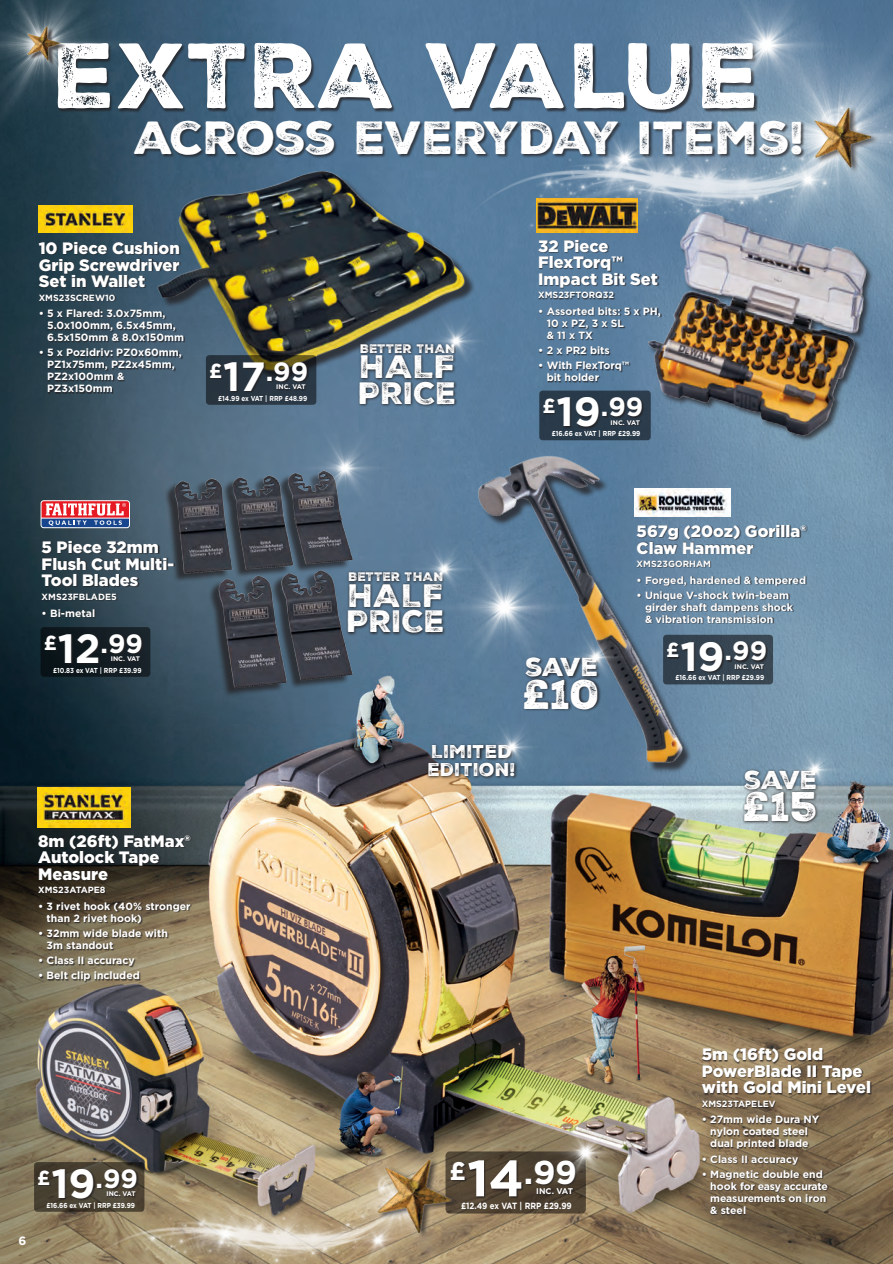
<style>
.page{position:relative;width:893px;height:1264px;background:#fff}
.page>*{position:absolute;margin:0;border:0;box-sizing:border-box;transform-origin:0 0}
.t1{font:89.55px "Nexa Rust Sans Black 2";letter-spacing:-.005em;color:#fff}
.t2{font:45px "Nexa Rust Sans Black 2";letter-spacing:-.01em;color:#fff}
.t3{font:40.2px "Nexa Rust Sans Black 2";color:#fff}
.t4{font:700 33px "Gotham";color:#fff}
.t5{font:31.5px "Nexa Rust Sans Black 2";color:#fff}
.t6{font:30px "Nexa Rust Sans Black 2";color:#fff}
.t7{font:700 26.4px "Gotham";color:#fff}
.t8{font:25.2px "Nexa Rust Sans Black 2";letter-spacing:-.03em;color:#fff}
.t9{font:18px/18px "Nexa Rust Sans Black 2";color:#fff}
.t10{font:900 16.5px/16.5px "Gotham";color:#fff}
.t11{font:12px "Nexa Rust Sans Black 2";color:#fff}
.t12{font:700 12px "Gotham";color:#fff}
.t13{font:700 10.5px/12px "Gotham";color:#fff}
.t14{font:700 9px "Gotham";color:#fff}
.t15{font:700 9px "Gotham";color:#fff;scale:.88 1}
.t16{font:700 8.25px "Gotham";letter-spacing:-.045em;color:#fff}
.t17{font:700 7.2px "Gotham";color:#fff;scale:.88 1}
.t18{font:700 6.6px "Gotham";letter-spacing:-.045em;color:#fff}
.s1{font-size:20.4px}
.s2{font-size:40.8px}
.s3{font-size:25.5px}
.s4{font-size:51px}
</style>
<div class="page">
<img style="left:0;top:0;width:893px;height:1264px">
<img style="left:141px;top:159px;width:345px;height:230px">
<img style="left:392px;top:412px;width:393px;height:377px">
<img style="left:529px;top:262px;width:364px;height:227px">
<img style="left:47px;top:464px;width:411px;height:248px">
<img style="left:0;top:0;width:144px;height:146px">
<img style="left:659px;top:0;width:234px;height:314px">
<img style="left:430px;top:83px;width:463px;height:179px">
<img style="left:302px;top:1106px;width:194px;height:158px">
<img style="left:54px;top:1153px;width:394px;height:111px">
<svg style="left:522px;top:684px;width:79px;height:28px;background:#3d4c5b"></svg>
<img style="left:563px;top:624px;width:67px;height:66px">
<svg style="left:742px;top:768px;width:77px;height:56px;background:#616a6f"></svg>
<img style="left:782px;top:736px;width:67px;height:67px">
<img style="left:793px;top:90px;width:91px;height:91px">
<div style="left:134px;top:120px;width:671px;height:39px;background:#231f20;opacity:.75"></div>
<div style="left:58px;top:43px;width:700px;height:71px;background:#231f20;opacity:.75"></div>
<img style="left:15px;top:15px;width:53px;height:54px">
<img style="left:689px;top:0;width:155px;height:122px">
<img style="left:427px;top:530px;width:155px;height:154px">
<img style="left:301px;top:424px;width:89px;height:89px">
<svg style="left:426px;top:742px;width:52px;height:38px;background:#4f5961"></svg>
<img style="left:478px;top:713px;width:67px;height:67px">
<svg style="left:346px;top:570px;width:100px;height:66px;background:#405060"></svg>
<img style="left:411px;top:536px;width:67px;height:67px">
<svg style="left:358px;top:341px;width:100px;height:66px;background:#415162"></svg>
<img style="left:422px;top:307px;width:67px;height:67px">
<svg style="left:41px;top:502px;width:87px;height:26px"></svg>
<div style="left:41px;top:500px;width:89px;height:28px;border:1px solid #fff;border-radius:3px"></div>
<hr style="left:41px;top:518px;width:88px;height:1px;background:#fff">
<svg style="left:445px;top:1151px;width:141px;height:62px;background:#4e4231"></svg>
<div style="left:452px;top:1160px;width:125px;height:39px;background:#231f20;opacity:.75"></div>
<div style="left:537px;top:1188px;width:37px;height:8px;background:#342b25"></div>
<img style="left:37px;top:788px;width:94px;height:40px">
<img style="left:39px;top:205px;width:93px;height:28px">
<img style="left:352px;top:1133px;width:117px;height:116px">
<div style="left:539px;top:240px;width:123px;height:142px;background:#231f20;opacity:.75"></div>
<div style="left:539px;top:391px;width:112px;height:49px;background:#293a4a;border-radius:3px"></div>
<div style="left:544px;top:397px;width:100px;height:32px;background:#231f20;opacity:.75"></div>
<div style="left:611px;top:420px;width:30px;height:6px;background:#231f20;opacity:.75"></div>
<div style="left:39px;top:242px;width:146px;height:152px;background:#231f20;opacity:.75"></div>
<svg style="left:206px;top:355px;width:110px;height:50px;background:#2d3639"></svg>
<div style="left:210px;top:362px;width:99px;height:31px;background:#231f20;opacity:.75"></div>
<div style="left:277px;top:385px;width:30px;height:6px;background:#231f20;opacity:.75"></div>
<div style="left:42px;top:541px;width:133px;height:77px;background:#231f20;opacity:.75"></div>
<div style="left:41px;top:627px;width:109px;height:50px;background:#101b20;border-radius:3px"></div>
<div style="left:45px;top:633px;width:99px;height:32px;background:#161c20"></div>
<div style="left:112px;top:657px;width:29px;height:6px;background:#1a1f23"></div>
<div style="left:637px;top:525px;width:171px;height:100px;background:#231f20;opacity:.75"></div>
<div style="left:663px;top:635px;width:110px;height:49px;background:#354451;border-radius:3px"></div>
<div style="left:667px;top:642px;width:101px;height:31px;background:#231f20;opacity:.75"></div>
<div style="left:735px;top:664px;width:30px;height:6px;background:#231f20;opacity:.75"></div>
<div style="left:702px;top:1048px;width:170px;height:168px;background:#231f20;opacity:.75"></div>
<div style="left:39px;top:835px;width:153px;height:147px;background:#231f20;opacity:.75"></div>
<svg style="left:34px;top:1162px;width:110px;height:50px;background:#473f31"></svg>
<div style="left:39px;top:1169px;width:100px;height:32px;background:#231f20;opacity:.75"></div>
<div style="left:107px;top:1192px;width:30px;height:6px;background:#231f20;opacity:.75"></div>
<img style="left:539px;top:1106px;width:93px;height:93px">
<img style="left:881px;top:857px;width:12px;height:93px">
<img style="left:537px;top:198px;width:101px;height:34px">
<img style="left:635px;top:488px;width:95px;height:29px">
<h1 class="t1" style="left:54px;top:15px;width:708px">EXTRA VALUE</h1>
<h2 class="t2" style="left:134px;top:107px;width:673px">ACROSS EVERYDAY ITEMS!</h2>
<h3 class="t10" style="left:39px;top:240px;width:143px;text-align:justify">10 Piece Cushion Grip Screwdriver Set in Wallet</h3>
<p class="t14" style="left:39px;top:291px;width:78px">XMS23SCREW10</p>
<p class="t13" style="left:47px;top:307px;width:138px;text-indent:-9px">• 5 x Flared: 3.0x75mm,<br>5.0x100mm, 6.5x45mm,<br>6.5x150mm &amp; 8.0x150mm</p>
<p class="t13" style="left:47px;top:346px;width:136px;text-indent:-9px">• 5 x Pozidriv: PZ0x60mm,<br>PZ1x75mm, PZ2x45mm,<br>PZ2x100mm &amp;<br>PZ3x150mm</p>
<h3 class="t7" style="left:209px;top:354px;width:101px"><span class="s1">£</span><span class="s2">17</span>.99</h3>
<p class="t17" style="left:218px;top:393px;width:103px">£14.99 ex VAT | RRP £48.99</p>
<p class="t18" style="left:276px;top:383px;width:31px">INC. VAT</p>
<p class="t11" style="left:360px;top:340px;width:97px">BETTER THAN</p>
<h3 class="t5" style="left:360px;top:345px;width:97px">HALF</h3>
<h3 class="t6" style="left:358px;top:372px;width:100px">PRICE</h3>
<h3 class="t10" style="left:538px;top:237px;width:121px">32 Piece<br>FlexTorq™<br>Impact Bit Set</h3>
<p class="t14" style="left:538px;top:289px;width:77px">XMS23FTORQ32</p>
<p class="t13" style="left:547px;top:305px;width:116px;text-indent:-9px">• Assorted bits: 5 x PH,<br>10 x PZ, 3 x SL<br>&amp; 11 x TX</p>
<p class="t13" style="left:538px;top:344px;width:73px">• 2 x PR2 bits</p>
<p class="t13" style="left:547px;top:359px;width:84px;text-indent:-9px">• With FlexTorq™ bit holder</p>
<h3 class="t7" style="left:542px;top:389px;width:102px"><span class="s1">£</span><span class="s2">19</span>.99</h3>
<p class="t17" style="left:552px;top:429px;width:102px">£16.66 ex VAT | RRP £29.99</p>
<p class="t18" style="left:610px;top:418px;width:31px">INC. VAT</p>
<h3 class="t10" style="left:42px;top:539px;width:134px">5 Piece 32mm<br>Flush Cut Multi-<br>Tool Blades</h3>
<p class="t14" style="left:42px;top:590px;width:77px">XMS23FBLADE5</p>
<p class="t13" style="left:42px;top:607px;width:55px">• Bi-metal</p>
<h3 class="t7" style="left:44px;top:626px;width:101px"><span class="s1">£</span><span class="s2">12</span>.99</h3>
<p class="t17" style="left:53px;top:665px;width:102px">£10.83 ex VAT | RRP £39.99</p>
<p class="t18" style="left:111px;top:655px;width:31px">INC. VAT</p>
<h3 class="t10" style="left:38px;top:832px;width:154px">8m (26ft) FatMax®<br>Autolock Tape<br>Measure</h3>
<p class="t14" style="left:38px;top:884px;width:69px">XMS23ATAPE8</p>
<p class="t13" style="left:47px;top:900px;width:145px;text-indent:-9px">• 3 rivet hook (40% stronger than 2 rivet hook)</p>
<p class="t13" style="left:47px;top:927px;width:123px;text-indent:-9px">• 32mm wide blade with<br>3m standout</p>
<p class="t13" style="left:38px;top:954px;width:98px">• Class II accuracy</p>
<p class="t13" style="left:38px;top:970px;width:103px">• Belt clip included</p>
<p class="t12" style="left:18px;top:1233px;width:9px">6</p>
<h3 class="t7" style="left:37px;top:1161px;width:102px"><span class="s1">£</span><span class="s2">19</span>.99</h3>
<p class="t17" style="left:47px;top:1200px;width:102px">£16.66 ex VAT | RRP £39.99</p>
<p class="t18" style="left:106px;top:1189px;width:31px">INC. VAT</p>
<p class="t11" style="left:348px;top:569px;width:97px">BETTER THAN</p>
<h3 class="t5" style="left:348px;top:574px;width:97px">HALF</h3>
<h3 class="t6" style="left:347px;top:601px;width:100px">PRICE</h3>
<h3 class="t8" style="left:525px;top:650px;width:75px">SAVE</h3>
<h3 class="t3" style="left:524px;top:667px;width:78px">£10</h3>
<h3 class="t9" style="left:428px;top:743px;width:90px">LIMITED<br>EDITION!</h3>
<h3 class="t10" style="left:637px;top:523px;width:171px">567g (20oz) Gorilla®<br>Claw Hammer</h3>
<p class="t14" style="left:637px;top:558px;width:76px">XMS23GORHAM</p>
<p class="t13" style="left:637px;top:574px;width:171px">• Forged, hardened &amp; tempered</p>
<p class="t13" style="left:645px;top:589px;width:149px;text-indent:-9px">• Unique V-shock twin-beam girder shaft dampens shock &amp; vibration transmission</p>
<h3 class="t7" style="left:666px;top:633px;width:102px"><span class="s1">£</span><span class="s2">19</span>.99</h3>
<p class="t17" style="left:675px;top:673px;width:102px">£16.66 ex VAT | RRP £29.99</p>
<p class="t18" style="left:734px;top:662px;width:31px">INC. VAT</p>
<h3 class="t8" style="left:744px;top:762px;width:75px">SAVE</h3>
<h3 class="t3" style="left:744px;top:779px;width:76px">£15</h3>
<h3 class="t4" style="left:449px;top:1150px;width:129px"><span class="s3">£</span><span class="s4">14</span>.99</h3>
<p class="t15" style="left:461px;top:1199px;width:127px">£12.49 ex VAT | RRP £29.99</p>
<p class="t16" style="left:536px;top:1185px;width:38px">INC. VAT</p>
<h3 class="t10" style="left:702px;top:1046px;width:171px">5m (16ft) Gold<br>PowerBlade II Tape with Gold Mini Level</h3>
<p class="t14" style="left:702px;top:1098px;width:75px">XMS23TAPELEV</p>
<p class="t13" style="left:702px;top:1114px;width:119px;text-align:center">• 27mm wide Dura NY nylon coated steel dual printed blade</p>
<p class="t13" style="left:702px;top:1153px;width:98px">• Class II accuracy</p>
<p class="t13" style="left:710px;top:1168px;width:119px;text-indent:-9px">• Magnetic double end hook for easy accurate measurements on iron &amp; steel</p>
</div>
